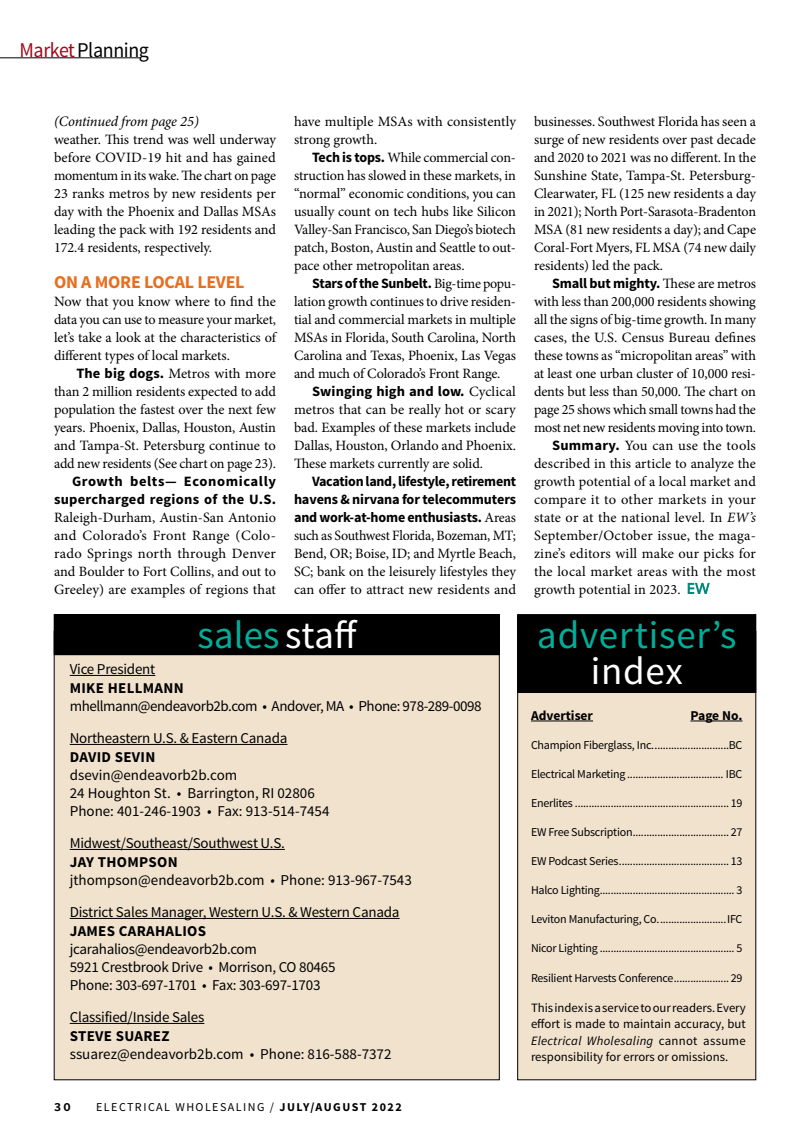
<style>
.page{position:relative;width:810px;height:1134px;background:#fff}
.page>*{position:absolute;margin:0;border:0;box-sizing:border-box;transform-origin:0 0}
.t1{font:39px "Source Sans Pro";letter-spacing:.02em;color:#00ae9a}
.t2{font:39px "Source Sans Pro";color:#00ae9a}
.t3{font:39px "Source Sans Pro";letter-spacing:.02em;color:#fff}
.t4{font:21px "Source Sans Pro";letter-spacing:-.02em;color:#000;scale:.95 1}
.t5{font:700 18px "Source Sans Pro";letter-spacing:-.015em;color:#e76e1f}
.t6{font:15px/18px "Source Sans Pro";letter-spacing:-.015em;color:#000}
.t7{font:700 15px "Source Sans Pro";letter-spacing:.02em;color:#000}
.t8{font:600 15px "Source Sans Pro";color:#000}
.t9{font:italic 14.55px "Minion Pro";letter-spacing:-.015em;color:#000}
.t10{font:14.25px/18px "Minion Pro";letter-spacing:-.005em;color:#000;text-align:justify}
.t11{font:700 14.25px/18px "Source Sans Pro";letter-spacing:-.005em;color:#000;text-align:justify}
.t12{font:14.25px "Minion Pro";letter-spacing:.015em;color:#000}
.t13{font:14.25px "Minion Pro";letter-spacing:.02em;color:#000}
.t14{font:700 14.25px/18px "Source Sans Pro";letter-spacing:.02em;color:#000;text-align:right}
.t15{font:700 13.5px "Source Sans Pro";color:#000}
.t16{font:12.75px/16.5px "Source Sans Pro";color:#000;text-align:justify}
.t17{font:12px "Source Sans Pro";letter-spacing:-.02em;color:#000}
.t18{font:12px "Source Sans Pro";letter-spacing:.12em;color:#000}
.s1{color:#9e0818}
.s2{font-family:"Source Sans Pro";font-weight:700}
.s3{font-family:"Minion Pro";font-weight:400}
.s4{color:#fff}
.s5{font-weight:700}
.s6{font-style:italic}
</style>
<div class="page">
<hr style="left:0;top:57px;width:141px;height:1px;background:#000">
<svg style="left:688px;top:583px;width:22px;height:11px"></svg>
<div style="left:54px;top:631px;width:445px;height:449px;background:#f1e2ce"></div>
<div style="left:54px;top:615px;width:445px;height:40px;background:#000"></div>
<div style="left:54px;top:614px;width:446px;height:41px;border:1px solid #000"></div>
<hr style="left:70px;top:675px;width:85px;height:1px;background:#000">
<hr style="left:70px;top:744px;width:218px;height:1px;background:#000">
<hr style="left:70px;top:849px;width:215px;height:1px;background:#000">
<hr style="left:70px;top:918px;width:330px;height:1px;background:#000">
<hr style="left:70px;top:1023px;width:134px;height:1px;background:#000">
<div style="left:518px;top:631px;width:238px;height:449px;background:#f1e2ce"></div>
<div style="left:518px;top:615px;width:238px;height:78px;background:#000"></div>
<div style="left:518px;top:614px;width:238px;height:79px;border:1px solid #000"></div>
<hr style="left:531px;top:721px;width:62px;height:1px;background:#000">
<hr style="left:690px;top:721px;width:53px;height:1px;background:#000">
<h2 class="t4" style="left:20px;top:37px;width:138px"><span class="s1">Market</span> Planning</h2>
<p class="t9" style="left:54px;top:111px;width:146px">(Continued from page 25)</p>
<p class="t10" style="left:54px;top:131px;width:224px">weather. This trend was well underway before COVID-19 hit and has gained momentum in its wake. The chart on page 23 ranks metros by new residents per day with the Phoenix and Dallas MSAs leading the pack with 192 residents and 172.4 residents, respectively.</p>
<p class="t5" style="left:54px;top:270px;width:192px">ON A MORE LOCAL LEVEL</p>
<p class="t10" style="left:54px;top:293px;width:224px">Now that you know where to find the data you can use to measure your market, let’s take a look at the characteristics of different types of local markets.</p>
<p class="t10" style="left:54px;top:365px;width:224px;text-indent:22px"><span class="s2">The big dogs.</span> Metros with more than 2 million residents expected to add population the fastest over the next few years. Phoenix, Dallas, Houston, Austin and Tampa-St. Petersburg continue to add new residents (See chart on page 23).</p>
<p class="t14" style="left:54px;top:473px;width:224px">Growth belts— Economically supercharged regions of the U.S.</p>
<p class="t10" style="left:54px;top:509px;width:224px">Raleigh-Durham, Austin-San Antonio and Colorado’s Front Range (Colo&shy;rado Springs north through Denver and Boulder to Fort Collins, and out to Greeley) are examples of regions that</p>
<p class="t10" style="left:294px;top:113px;width:224px">have multiple MSAs with consistently strong growth.</p>
<p class="t10" style="left:294px;top:149px;width:224px;text-indent:18px"><span class="s2">Tech is tops.</span> While commercial con&shy;struction has slowed in these markets, in “normal” economic conditions, you can usually count on tech hubs like Silicon Valley-San Francisco, San Diego’s biotech patch, Boston, Austin and Seattle to out&shy;pace other metropolitan areas.</p>
<p class="t11" style="left:312px;top:275px;width:206px">Stars of the Sunbelt. <span class="s3">Big-time popu-</span></p>
<p class="t10" style="left:294px;top:293px;width:224px">lation growth continues to drive residen&shy;tial and commercial markets in multiple MSAs in Florida, South Carolina, North Carolina and Texas, Phoenix, Las Vegas and much of Colorado’s Front Range.</p>
<p class="t11" style="left:312px;top:383px;width:205px">Swinging high and low. <span class="s3">Cyclical</span></p>
<p class="t10" style="left:294px;top:401px;width:224px">metros that can be really hot or scary bad. Examples of these markets include Dallas, Houston, Orlando and Phoenix.<br>These markets currently are solid.</p>
<p class="t11" style="left:294px;top:473px;width:224px;text-indent:18px">Vacation land, lifestyle, retirement havens &amp; nirvana for telecommuters and work-at-home enthusiasts. <span class="s3">Areas</span></p>
<p class="t10" style="left:294px;top:527px;width:224px">such as Southwest Florida, Bozeman, MT; Bend, OR; Boise, ID; and Myrtle Beach, SC; bank on the leisurely lifestyles they can offer to attract new residents and</p>
<h1 class="t2" style="left:197px;top:611px;width:162px">sales <span class="s4">staff</span></h1>
<p class="t6" style="left:70px;top:660px;width:87px">Vice President</p>
<p class="t7" style="left:70px;top:679px;width:115px">MIKE HELLMANN</p>
<p class="t6" style="left:70px;top:691px;width:413px;line-height:31.5px">mhellmann@endeavorb2b.com • Andover, MA • Phone: 978-289-0098<br>Northeastern U.S. &amp; Eastern Canada</p>
<p class="t7" style="left:70px;top:748px;width:87px">DAVID SEVIN</p>
<p class="t6" style="left:70px;top:767px;width:261px">dsevin@endeavorb2b.com<br>24 Houghton St. • Barrington, RI 02806<br>Phone: 401-246-1903 • Fax: 913-514-7454</p>
<p class="t6" style="left:70px;top:834px;width:217px">Midwest/Southeast/Southwest U.S.</p>
<p class="t6" style="left:70px;top:854px;width:344px"><span class="s5">JAY THOMPSON<br></span>jthompson@endeavorb2b.com <span class="s6">•</span> Phone: 913-967-7543</p>
<p class="t6" style="left:70px;top:903px;width:331px">District Sales Manager, Western U.S. &amp; Western Canada</p>
<p class="t7" style="left:70px;top:922px;width:138px">JAMES CARAHALIOS</p>
<p class="t6" style="left:70px;top:941px;width:267px">jcarahalios@endeavorb2b.com<br>5921 Crestbrook Drive • Morrison, CO 80465<br>Phone: 303-697-1701 • Fax: 303-697-1703</p>
<p class="t6" style="left:70px;top:1008px;width:136px">Classified/Inside Sales</p>
<p class="t7" style="left:70px;top:1027px;width:101px">STEVE SUAREZ</p>
<p class="t6" style="left:70px;top:1046px;width:323px">ssuarez@endeavorb2b.com • Phone: 816-588-7372</p>
<p class="t10" style="left:534px;top:113px;width:224px">businesses. Southwest Florida has seen a surge of new residents over past decade and 2020 to 2021 was no different. In the Sunshine State, Tampa-St. Petersburg-Clearwater, FL (125 new residents a day in 2021); North Port-Sarasota-Bradenton MSA (81 new residents a day); and Cape Coral-Fort Myers, FL MSA (74 new daily residents) led the pack.</p>
<p class="t11" style="left:552px;top:275px;width:206px">Small but mighty. <span class="s3">These are metros</span></p>
<p class="t10" style="left:534px;top:293px;width:223px">with less than 200,000 residents showing</p>
<p class="t10" style="left:534px;top:311px;width:223px">all the signs of big-time growth. In many</p>
<p class="t10" style="left:534px;top:329px;width:223px">cases, the U.S. Census Bureau defines</p>
<p class="t10" style="left:534px;top:347px;width:223px">these towns as “micropolitan areas” with</p>
<p class="t10" style="left:534px;top:365px;width:223px">at least one urban cluster of 10,000 resi-</p>
<p class="t10" style="left:534px;top:383px;width:223px">dents but less than 50,000. The chart on</p>
<p class="t10" style="left:534px;top:401px;width:223px">page 25 shows which small towns had the</p>
<p class="t10" style="left:534px;top:419px;width:223px">most net new residents moving into town.</p>
<p class="t13" style="left:552px;top:436px;width:205px"><span class="s2">Summary.</span> You can use the tools</p>
<p class="t10" style="left:534px;top:455px;width:224px">described in this article to analyze the</p>
<p class="t10" style="left:534px;top:473px;width:223px">growth potential of a local market and</p>
<p class="t12" style="left:534px;top:490px;width:223px">compare it to other markets in your</p>
<p class="t10" style="left:534px;top:509px;width:224px">state or at the national level. In <span class="s6">EW’s</span></p>
<p class="t13" style="left:534px;top:526px;width:224px">September/October issue, the maga-</p>
<p class="t12" style="left:534px;top:544px;width:223px">zine’s editors will make our picks for</p>
<p class="t12" style="left:534px;top:562px;width:224px">the local market areas with the most</p>
<p class="t10" style="left:534px;top:581px;width:148px">growth potential in 2023.</p>
<h1 class="t1" style="left:537px;top:611px;width:201px">advertiser’s</h1>
<h1 class="t3" style="left:591px;top:647px;width:94px">index</h1>
<p class="t15" style="left:531px;top:706px;width:64px">Advertiser</p>
<p class="t15" style="left:690px;top:706px;width:54px">Page No.</p>
<p class="t17" style="left:531px;top:737px;width:213px">Champion Fiberglass, Inc............................BC</p>
<p class="t17" style="left:531px;top:766px;width:213px">Electrical Marketing ................................... IBC</p>
<p class="t17" style="left:531px;top:795px;width:213px">Enerlites ........................................................ 19</p>
<p class="t17" style="left:531px;top:825px;width:213px">EW Free Subscription................................... 27</p>
<p class="t17" style="left:531px;top:854px;width:213px">EW Podcast Series........................................ 13</p>
<p class="t17" style="left:531px;top:883px;width:213px">Halco Lighting................................................. 3</p>
<p class="t17" style="left:531px;top:912px;width:213px">Leviton Manufacturing, Co.........................IFC</p>
<p class="t17" style="left:531px;top:941px;width:213px">Nicor Lighting ................................................. 5</p>
<p class="t17" style="left:531px;top:970px;width:213px">Resilient Harvests Conference.................... 29</p>
<p class="t16" style="left:531px;top:999px;width:216px">This index is a service to our readers. Every effort is made to maintain accuracy, but <span class="s6">Electrical Wholesaling</span> cannot assume responsibility for errors or omissions.</p>
<p class="t8" style="left:54px;top:1097px;width:18px">30</p>
<p class="t18" style="left:96px;top:1100px;width:307px">ELECTRICAL WHOLESALING / <span class="s5">JULY/AUGUST 2022</span></p>
</div>
